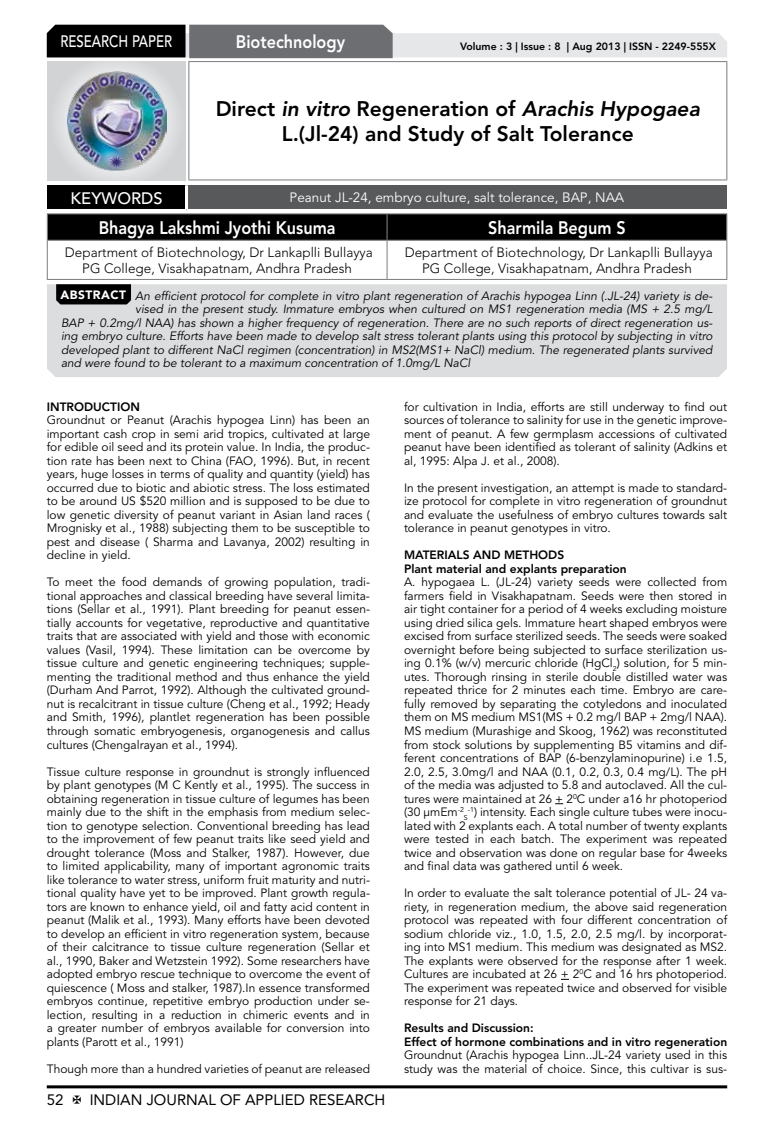
<style>
.page{position:relative;width:774px;height:1136px;background:#fff}
.page>*{position:absolute;margin:0;border:0;box-sizing:border-box;transform-origin:0 0}
.t1{font:800 21px/25.2px "Avenir LT Std";color:#000;text-align:center}
.t2{font:800 18px "Avenir LT Std";color:#fff;scale:.9 1}
.t3{font:500 16.5px "Avenir LT Std";color:#fff;scale:.8 1}
.t4{font:500 16.5px "Avenir LT Std";color:#fff}
.t5{font:15px "Avenir LT Std";color:#000}
.t6{font:300 13.5px/16.2px "Avenir LT Std";color:#000;text-align:center}
.t7{font:13.5px "Avenir LT Std";color:#fff}
.t8{font:12px/13.5px "Avenir LT Std";color:#000;text-align:justify}
.t9{font:italic 12px "Avenir LT Std";color:#000}
.t10{font:800 12px/13.5px "Avenir LT Std";color:#000}
.t11{font:800 10.5px "Avenir LT Std";color:#000}
.t12{font:7.05px "Avenir LT Std";color:#000}
.s1{font-style:italic}
.s2{font-weight:900;font-style:normal;color:#fff}
</style>
<div class="page">
<hr style="left:47px;top:1085px;width:680px;height:3px;background:#000">
<div style="left:48px;top:62px;width:137px;height:118px;background:linear-gradient(to right,#d9dadb,#d9dadb)"></div>
<img style="left:68px;top:71px;width:99px;height:100px">
<svg style="left:47px;top:25px;width:680px;height:33px;background:#979899"></svg>
<hr style="left:188px;top:61px;width:539px;height:1px;background:#808285">
<hr style="left:188px;top:62px;width:1px;height:117px;background:#808285">
<hr style="left:726px;top:62px;width:1px;height:117px;background:#808285">
<hr style="left:188px;top:179px;width:539px;height:1px;background:#808285">
<hr style="left:47px;top:213px;width:340px;height:1px;background:#808285">
<hr style="left:387px;top:213px;width:340px;height:1px;background:#808285">
<svg style="left:47px;top:214px;width:680px;height:26px;background:#040404"></svg>
<hr style="left:47px;top:240px;width:340px;height:1px;background:#808285">
<hr style="left:47px;top:241px;width:1px;height:38px;background:#808285">
<hr style="left:387px;top:240px;width:340px;height:1px;background:#808285">
<hr style="left:386px;top:241px;width:2px;height:38px;background:#808285">
<hr style="left:726px;top:241px;width:1px;height:38px;background:#808285">
<hr style="left:47px;top:279px;width:340px;height:1px;background:#808285">
<hr style="left:387px;top:279px;width:340px;height:1px;background:#808285">
<div style="left:47px;top:185px;width:139px;height:25px;background:#000"></div>
<div style="left:186px;top:185px;width:541px;height:25px;background:#58595b"></div>
<hr style="left:185px;top:185px;width:3px;height:24px;background:#fff">
<hr style="left:47px;top:209px;width:139px;height:3px;background:#fff">
<hr style="left:186px;top:209px;width:541px;height:3px;background:#fff">
<div style="left:47px;top:284px;width:680px;height:93px;background:#dcddde"></div>
<svg style="left:56px;top:284px;width:75px;height:20px"></svg>
<h3 class="t3" style="left:60px;top:32px;width:139px">RESEARCH PAPER</h3>
<h2 class="t2" style="left:236px;top:31px;width:123px">Biotechnology</h2>
<p class="t11" style="left:460px;top:41px;width:257px">Volume : 3 | Issue : 8 | Aug 2013 | ISSN - 2249-555X</p>
<h1 class="t1" style="left:216px;top:96px;width:486px">Direct <span class="s1">in vitro</span> Regeneration of <span class="s1">Arachis Hypogaea<br></span>L.(Jl-24) and Study of Salt Tolerance</h1>
<h3 class="t4" style="left:71px;top:189px;width:94px">KEYWORDS</h3>
<p class="t7" style="left:290px;top:189px;width:336px">Peanut JL-24, embryo culture, salt tolerance, BAP, NAA</p>
<h2 class="t2" style="left:99px;top:217px;width:264px">Bhagya Lakshmi Jyothi Kusuma</h2>
<h2 class="t2" style="left:488px;top:217px;width:154px">Sharmila Begum S</h2>
<p class="t6" style="left:65px;top:244px;width:309px">Department of Biotechnology, Dr Lankaplli Bullayya<br>PG College, Visakhapatnam, Andhra Pradesh</p>
<p class="t6" style="left:405px;top:244px;width:309px">Department of Biotechnology, Dr Lankaplli Bullayya<br>PG College, Visakhapatnam, Andhra Pradesh</p>
<p class="t9" style="left:60px;top:288px;width:653px"><span class="s2">ABSTRACT</span> An efficient protocol for complete in vitro plant regeneration of Arachis hypogea Linn (.JL-24) variety is de-</p>
<p class="t9" style="left:135px;top:302px;width:579px">vised in the present study. Immature embryos when cultured on MS1 regeneration media (MS + 2.5 mg/L</p>
<p class="t9" style="left:61px;top:315px;width:653px">BAP + 0.2mg/l NAA) has shown a higher frequency of regeneration. There are no such reports of direct regeneration us-</p>
<p class="t9" style="left:61px;top:329px;width:653px">ing embryo culture. Efforts have been made to develop salt stress tolerant plants using this protocol by subjecting in vitro</p>
<p class="t9" style="left:61px;top:342px;width:653px">developed plant to different NaCl regimen (concentration) in MS2(MS1+ NaCl) medium. The regenerated plants survived</p>
<p class="t9" style="left:61px;top:356px;width:411px">and were found to be tolerant to a maximum concentration of 1.0mg/L NaCl</p>
<p class="t10" style="left:47px;top:400px;width:95px">INTRODUCTION</p>
<p class="t8" style="left:47px;top:413px;width:325px">Groundnut or Peanut (Arachis hypogea Linn) has been an important cash crop in semi arid tropics, cultivated at large for edible oil seed and its protein value. In India, the produc&shy;tion rate has been next to China (FAO, 1996). But, in recent years, huge losses in terms of quality and quantity (yield) has occurred due to biotic and abiotic stress. The loss estimated to be around US $520 million and is supposed to be due to low genetic diversity of peanut variant in Asian land races ( Mrognisky et al., 1988) subjecting them to be susceptible to pest and disease ( Sharma and Lavanya, 2002) resulting in decline in yield.</p>
<p class="t8" style="left:47px;top:575px;width:325px">To meet the food demands of growing population, tradi&shy;tional approaches and classical breeding have several limita&shy;tions (Sellar et al., 1991). Plant breeding for peanut essen&shy;tially accounts for vegetative, reproductive and quantitative traits that are associated with yield and those with economic values (Vasil, 1994). These limitation can be overcome by tissue culture and genetic engineering techniques; supple&shy;menting the traditional method and thus enhance the yield (Durham And Parrot, 1992). Although the cultivated ground&shy;nut is recalcitrant in tissue culture (Cheng et al., 1992; Heady and Smith, 1996), plantlet regeneration has been possible through somatic embryogenesis, organogenesis and callus cultures (Chengalrayan et al., 1994).</p>
<p class="t8" style="left:47px;top:764px;width:325px">Tissue culture response in groundnut is strongly influenced by plant genotypes (M C Kently et al., 1995). The success in obtaining regeneration in tissue culture of legumes has been mainly due to the shift in the emphasis from medium selec&shy;tion to genotype selection. Conventional breeding has lead to the improvement of few peanut traits like seed yield and drought tolerance (Moss and Stalker, 1987). However, due to limited applicability, many of important agronomic traits like tolerance to water stress, uniform fruit maturity and nutri&shy;tional quality have yet to be improved. Plant growth regula&shy;tors are known to enhance yield, oil and fatty acid content in peanut (Malik et al., 1993). Many efforts have been devoted to develop an efficient in vitro regeneration system, because of their calcitrance to tissue culture regeneration (Sellar et al., 1990, Baker and Wetzstein 1992). Some researchers have adopted embryo rescue technique to overcome the event of quiescence ( Moss and stalker, 1987).In essence transformed embryos continue, repetitive embryo production under se&shy;lection, resulting in a reduction in chimeric events and in a greater number of embryos available for conversion into plants (Parott et al., 1991)</p>
<p class="t8" style="left:47px;top:1061px;width:325px">Though more than a hundred varieties of peanut are released</p>
<p class="t8" style="left:404px;top:400px;width:325px">for cultivation in India, efforts are still underway to find out sources of tolerance to salinity for use in the genetic improve&shy;ment of peanut. A few germplasm accessions of cultivated peanut have been identified as tolerant of salinity (Adkins et al, 1995: Alpa J. et al., 2008).</p>
<p class="t8" style="left:404px;top:481px;width:325px">In the present investigation, an attempt is made to standard&shy;ize protocol for complete in vitro regeneration of groundnut and evaluate the usefulness of embryo cultures towards salt tolerance in peanut genotypes in vitro.</p>
<p class="t10" style="left:404px;top:548px;width:224px">MATERIALS AND METHODS<br>Plant material and explants preparation</p>
<p class="t8" style="left:404px;top:575px;width:325px">A. hypogaea L. (JL-24) variety seeds were collected from farmers field in Visakhapatnam. Seeds were then stored in air tight container for a period of 4 weeks excluding moisture using dried silica gels. Immature heart shaped embryos were excised from surface sterilized seeds. The seeds were soaked overnight before being subjected to surface sterilization us&shy;ing 0.1% (w/v) mercuric chloride (HgCl<sub>2</sub>) solution, for 5 min&shy;utes. Thorough rinsing in sterile double distilled water was repeated thrice for 2 minutes each time. Embryo are care&shy;fully removed by separating the cotyledons and inoculated them on MS medium MS1(MS + 0.2 mg/l BAP + 2mg/l NAA).<br>MS medium (Murashige and Skoog, 1962) was reconstituted from stock solutions by supplementing B5 vitamins and dif&shy;ferent concentrations of BAP (6-benzylaminopurine) i.e 1.5, 2.0, 2.5, 3.0mg/l and NAA (0.1, 0.2, 0.3, 0.4 mg/L). The pH of the media was adjusted to 5.8 and autoclaved. All the cul&shy;tures were maintained at 26 + 2<sup>0</sup>C under a16 hr photoperiod (30 µmEm<sup>-2</sup> <sup>-1</sup>) intensity. Each single culture tubes were inocu-</p>
<p class="t12" style="left:464px;top:813px;width:5px">S</p>
<p class="t8" style="left:404px;top:818px;width:325px">lated with 2 explants each. A total number of twenty explants were tested in each batch. The experiment was repeated twice and observation was done on regular base for 4weeks and final data was gathered until 6 week.</p>
<p class="t8" style="left:404px;top:886px;width:325px">In order to evaluate the salt tolerance potential of JL- 24 va&shy;riety, in regeneration medium, the above said regeneration protocol was repeated with four different concentration of sodium chloride viz., 1.0, 1.5, 2.0, 2.5 mg/l. by incorporat&shy;ing into MS1 medium. This medium was designated as MS2.<br>The explants were observed for the response after 1 week.<br>Cultures are incubated at 26 + 2<sup>0</sup>C and 16 hrs photoperiod.<br>The experiment was repeated twice and observed for visible response for 21 days.</p>
<p class="t10" style="left:404px;top:1021px;width:325px">Results and Discussion:<br>Effect of hormone combinations and in vitro regeneration</p>
<p class="t8" style="left:404px;top:1048px;width:325px">Groundnut (Arachis hypogea Linn..JL-24 variety used in this study was the material of choice. Since, this cultivar is sus-</p>
<p class="t5" style="left:47px;top:1090px;width:18px">52</p>
<p class="t5" style="left:90px;top:1090px;width:297px">INDIAN JOURNAL OF APPLIED RESEARCH</p>
</div>
